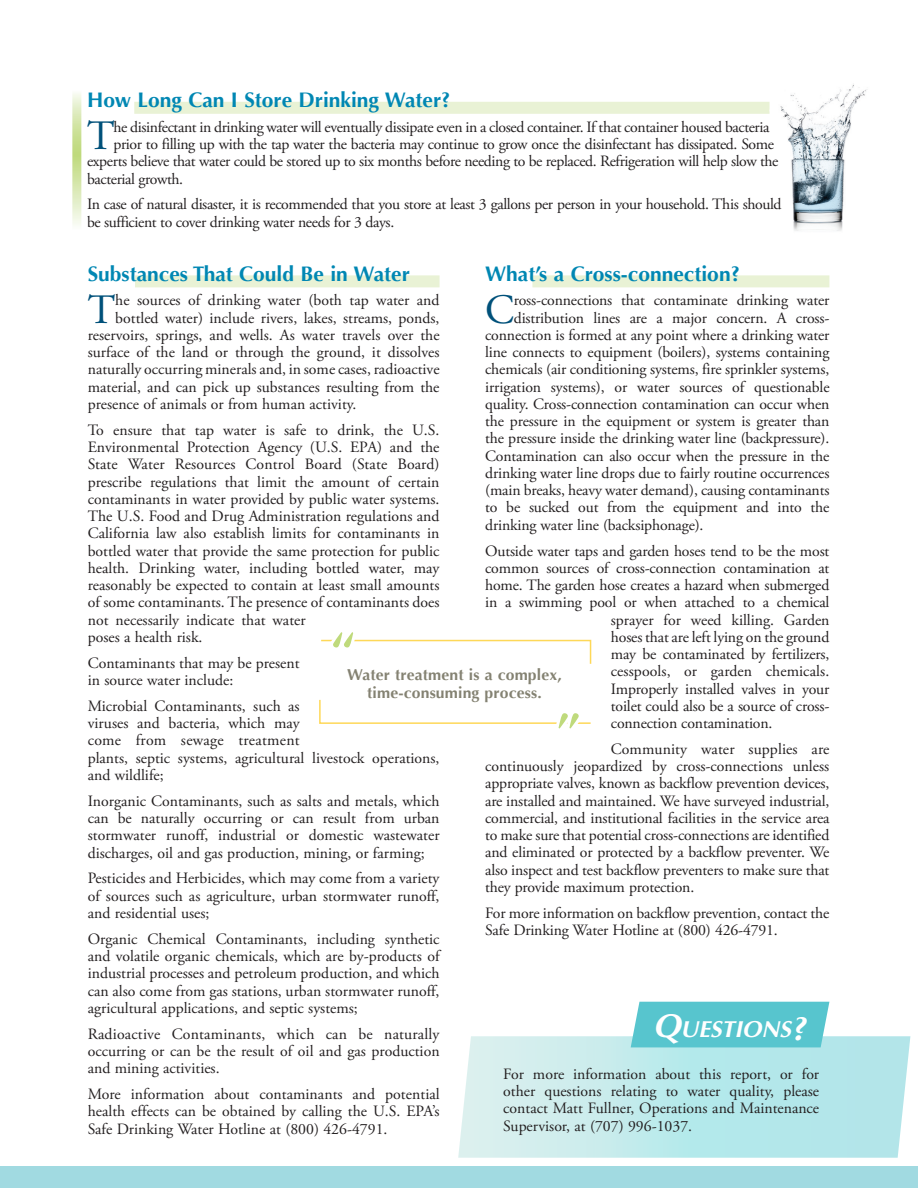
<style>
.page{position:relative;width:918px;height:1188px;background:#fff}
.page>*{position:absolute;margin:0;border:0;box-sizing:border-box;transform-origin:0 0}
.Initial_Cap{font:41.7px "Adobe Garamond Pro";color:#00517a}
.t1{font:italic 700 23.1px "Optima";color:#fff}
.Article_Headline-BLO{font:700 21px "Optima";color:#0087b3}
.First_Paragraph{font:15.75px/17.2px "Adobe Garamond Pro";color:#231f20;text-align:justify}
.Initial_Cap-2{font:15.75px "Adobe Garamond Pro";letter-spacing:-.01em;color:#231f20}
.First_Paragraph-2{font:15.75px/17.2px "Adobe Garamond Pro";letter-spacing:-.025em;color:#231f20}
.First_Paragraph-3{font:700 15.75px/17.2px "Optima";letter-spacing:.01em;color:#848272;text-align:center}
.s1{font-size:33px}
</style>
<div class="page">
<div style="left:0;top:1166px;width:918px;height:22px;background:#a1dae1"></div>
<svg style="left:458px;top:1036px;width:452px;height:122px;background:#c1eaec"></svg>
<div style="left:631px;top:1002px;width:198px;height:45px;background:#57c5ce"></div>
<div style="left:532px;top:275px;width:297px;height:12px;background:#e9f2d5"></div>
<svg style="left:321px;top:632px;width:271px;height:32px"></svg>
<svg style="left:319px;top:699px;width:272px;height:30px"></svg>
<div style="left:135px;top:275px;width:305px;height:12px;background:#e9f2d5"></div>
<div style="left:134px;top:102px;width:636px;height:12px;background:#e9f2d5"></div>
<svg style="left:72px;top:93px;width:9px;height:132px"></svg>
<img style="left:780px;top:84px;width:87px;height:147px">
<p class="Article_Headline-BLO" style="left:87px;top:88px;width:365px">How Long Can I Store Drinking Water?</p>
<p class="Initial_Cap" style="left:87px;top:111px;width:29px">T</p>
<p class="Initial_Cap-2" style="left:114px;top:117px;width:657px">he disinfectant in drinking water will eventually dissipate even in a closed container. If that container housed bacteria</p>
<p class="Initial_Cap-2" style="left:114px;top:135px;width:662px">prior to filling up with the tap water the bacteria may continue to grow once the disinfectant has dissipated. Some</p>
<p class="Initial_Cap-2" style="left:87px;top:152px;width:693px">experts believe that water could be stored up to six months before needing to be replaced. Refrigeration will help slow the</p>
<p class="Initial_Cap-2" style="left:87px;top:169px;width:98px">bacterial growth.</p>
<p class="First_Paragraph-2" style="left:87px;top:196px;width:696px">In case of natural disaster, it is recommended that you store at least 3 gallons per person in your household. This should be sufficient to cover drinking water needs for 3 days.</p>
<p class="Article_Headline-BLO" style="left:88px;top:261px;width:324px">Substances That Could Be in Water</p>
<p class="Initial_Cap" style="left:88px;top:284px;width:29px">T</p>
<p class="Initial_Cap-2" style="left:115px;top:291px;width:326px">he sources of drinking water (both tap water and</p>
<p class="Article_Headline-BLO" style="left:485px;top:261px;width:256px">What’s a Cross-connection?</p>
<p class="Initial_Cap" style="left:485px;top:284px;width:31px">C</p>
<p class="Initial_Cap-2" style="left:514px;top:291px;width:317px">ross-connections that contaminate drinking water</p>
<p class="Initial_Cap-2" style="left:115px;top:308px;width:326px">bottled water) include rivers, lakes, streams, ponds,</p>
<p class="Initial_Cap-2" style="left:88px;top:326px;width:353px">reservoirs, springs, and wells. As water travels over the</p>
<p class="Initial_Cap-2" style="left:88px;top:343px;width:353px">surface of the land or through the ground, it dissolves</p>
<p class="Initial_Cap-2" style="left:88px;top:360px;width:353px">naturally occurring minerals and, in some cases, radioactive</p>
<p class="Initial_Cap-2" style="left:88px;top:377px;width:353px">material, and can pick up substances resulting from the</p>
<p class="Initial_Cap-2" style="left:88px;top:395px;width:270px">presence of animals or from human activity.</p>
<p class="First_Paragraph" style="left:88px;top:422px;width:353px;text-align:left">To ensure that tap water is safe to drink, the U.S.<br>Environmental Protection Agency (U.S. EPA) and the State Water Resources Control Board (State Board) prescribe regulations that limit the amount of certain contaminants in water provided by public water systems.<br>The U.S. Food and Drug Administration regulations and California law also establish limits for contaminants in bottled water that provide the same protection for public health. Drinking water, including bottled water, may reasonably be expected to contain at least small amounts of some contaminants. The presence of contaminants does not necessarily indicate that water<br>poses a health risk.</p>
<p class="First_Paragraph" style="left:88px;top:655px;width:213px">Contaminants that may be present in source water include:</p>
<p class="First_Paragraph" style="left:88px;top:698px;width:353px;text-align:left">Microbial Contaminants, such as<br>viruses and bacteria, which may<br>come from sewage treatment<br>plants, septic systems, agricultural livestock operations, and wildlife;</p>
<p class="First_Paragraph" style="left:88px;top:793px;width:353px">Inorganic Contaminants, such as salts and metals, which can be naturally occurring or can result from urban stormwater runoff, industrial or domestic wastewater discharges, oil and gas production, mining, or farming;</p>
<p class="First_Paragraph" style="left:88px;top:870px;width:353px">Pesticides and Herbicides, which may come from a variety of sources such as agriculture, urban stormwater runoff, and residential uses;</p>
<p class="First_Paragraph" style="left:88px;top:931px;width:353px">Organic Chemical Contaminants, including synthetic and volatile organic chemicals, which are by-products of industrial processes and petroleum production, and which can also come from gas stations, urban stormwater runoff, agricultural applications, and septic systems;</p>
<p class="First_Paragraph" style="left:88px;top:1026px;width:353px">Radioactive Contaminants, which can be naturally occurring or can be the result of oil and gas production and mining activities.</p>
<p class="First_Paragraph" style="left:88px;top:1086px;width:354px">More information about contaminants and potential health effects can be obtained by calling the U.S. EPA’s Safe Drinking Water Hotline at (800) 426-4791.</p>
<p class="Initial_Cap-2" style="left:514px;top:308px;width:317px">distribution lines are a major concern. A cross-</p>
<p class="Initial_Cap-2" style="left:485px;top:326px;width:346px">connection is formed at any point where a drinking water</p>
<p class="Initial_Cap-2" style="left:485px;top:343px;width:346px">line connects to equipment (boilers), systems containing</p>
<p class="Initial_Cap-2" style="left:485px;top:360px;width:346px">chemicals (air conditioning systems, fire sprinkler systems,</p>
<p class="Initial_Cap-2" style="left:485px;top:377px;width:346px">irrigation systems), or water sources of questionable</p>
<p class="Initial_Cap-2" style="left:485px;top:395px;width:346px">quality. Cross-connection contamination can occur when</p>
<p class="Initial_Cap-2" style="left:485px;top:412px;width:346px">the pressure in the equipment or system is greater than</p>
<p class="Initial_Cap-2" style="left:485px;top:429px;width:346px">the pressure inside the drinking water line (backpressure).</p>
<p class="Initial_Cap-2" style="left:485px;top:446px;width:346px">Contamination can also occur when the pressure in the</p>
<p class="Initial_Cap-2" style="left:485px;top:464px;width:346px">drinking water line drops due to fairly routine occurrences</p>
<p class="Initial_Cap-2" style="left:485px;top:481px;width:346px">(main breaks, heavy water demand), causing contaminants</p>
<p class="Initial_Cap-2" style="left:485px;top:498px;width:346px">to be sucked out from the equipment and into the</p>
<p class="Initial_Cap-2" style="left:485px;top:515px;width:220px">drinking water line (backsiphonage).</p>
<p class="First_Paragraph" style="left:485px;top:543px;width:346px">Outside water taps and garden hoses tend to be the most</p>
<p class="First_Paragraph" style="left:485px;top:560px;width:346px">common sources of cross-connection contamination at</p>
<p class="First_Paragraph" style="left:485px;top:577px;width:346px">home. The garden hose creates a hazard when submerged</p>
<p class="First_Paragraph" style="left:485px;top:594px;width:346px">in a swimming pool or when attached to a chemical</p>
<p class="First_Paragraph" style="left:611px;top:612px;width:220px">sprayer for weed killing. Garden</p>
<p class="First_Paragraph" style="left:611px;top:629px;width:220px">hoses that are left lying on the ground</p>
<p class="First_Paragraph" style="left:611px;top:646px;width:220px">may be contaminated by fertilizers,</p>
<p class="First_Paragraph" style="left:611px;top:663px;width:220px">cesspools, or garden chemicals.</p>
<p class="First_Paragraph" style="left:611px;top:681px;width:220px">Improperly installed valves in your</p>
<p class="First_Paragraph" style="left:611px;top:698px;width:220px">toilet could also be a source of cross-</p>
<p class="First_Paragraph" style="left:611px;top:715px;width:163px">connection contamination.</p>
<p class="First_Paragraph" style="left:485px;top:741px;width:346px;text-indent:126px">Community water supplies are continuously jeopardized by cross-connections unless appropriate valves, known as backflow prevention devices, are installed and maintained. We have surveyed industrial, commercial, and institutional facilities in the service area to make sure that potential cross-connections are identified and eliminated or protected by a backflow preventer. We also inspect and test backflow preventers to make sure that they provide maximum protection.</p>
<p class="First_Paragraph" style="left:485px;top:905px;width:346px">For more information on backflow prevention, contact the<br>Safe Drinking Water Hotline at (800) 426-4791.</p>
<p class="First_Paragraph-3" style="left:347px;top:667px;width:216px">Water treatment is a complex, time-consuming process.</p>
<p class="t1" style="left:653px;top:1016px;width:162px"><span class="s1">Q</span>UESTIONS<span class="s1">?</span></p>
<p class="First_Paragraph" style="left:503px;top:1066px;width:317px">For more information about this report, or for other questions relating to water quality, please contact Matt Fullner, Operations and Maintenance Supervisor, at (707) 996-1037.</p>
</div>
